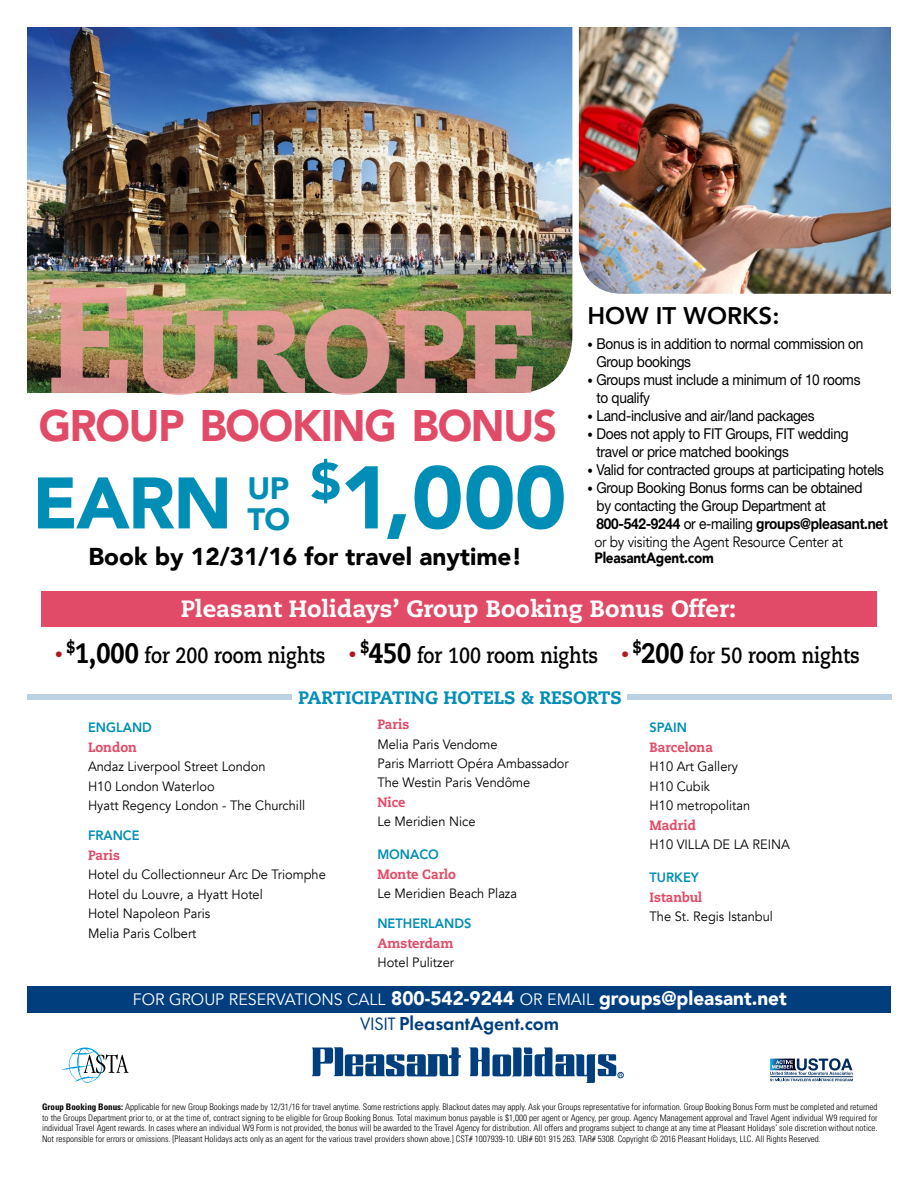
<style>
.page{position:relative;width:918px;height:1188px;background:#fff}
.page>*{position:absolute;margin:0;border:0;box-sizing:border-box;transform-origin:0 0}
.t1{font:800 150px "Caecilia LT Std";letter-spacing:-.03em;color:#ed9b9e}
.t2{font:900 87.75px "Avenir";color:#008eb6}
.t3{font:900 44.1px "Avenir";letter-spacing:-.03em;color:#e24b67;scale:.94 1}
.t4{font:900 30.9px/30.9px "Avenir";color:#008eb6}
.t5{font:900 24.3px "Avenir";color:#000}
.t6{font:800 24px "Avenir";color:#000}
.t7{font:800 23.7px "Caecilia LT Std";color:#fff}
.t8{font:700 21.9px "Caecilia LT Std";color:#000;scale:.85 1}
.t9{font:600 19.5px "Futura EFCEOP";color:#003e7e}
.t10{font:800 18px "Caecilia LT Std";color:#008eb6}
.t11{font:16.5px "Avenir";color:#fff}
.t12{font:15px/18px "Helvetica Neue LT Std";letter-spacing:-.02em;color:#000;scale:.91 1}
.t13{font:15px "Avenir";letter-spacing:-.02em;color:#000;scale:.9 1}
.t14{font:900 15px "Avenir";letter-spacing:-.02em;color:#000;scale:.9 1}
.t15{font:13.5px/19.5px "Avenir";color:#000;scale:.95 1}
.t16{font:800 13.5px "Caecilia LT Std";color:#e24b67;scale:.95 1}
.t17{font:800 13.5px "Avenir";color:#008eb6;scale:.95 1}
.t18{font:300 condensed 9px/10.5px "Univers LT Std";color:#000;text-align:justify}
.s1{font-stretch:condensed;font-size:12px}
.s2{font-weight:700}
.s3{font-size:72px}
.s4{font-size:16.35px;color:#ac191e}
.s5{font-weight:800;font-size:28.05px}
.s6{font-weight:900;font-size:19.5px}
.s7{font-family:"Futura Std";font-weight:400;font-size:16.5px}
</style>
<div class="page">
<img style="left:27px;top:27px;width:545px;height:366px">
<div style="left:27px;top:986px;width:864px;height:27px;background:#003e7e"></div>
<img style="left:579px;top:27px;width:312px;height:267px">
<svg style="left:311px;top:1047px;width:150px;height:29px"></svg>
<svg style="left:469px;top:1047px;width:155px;height:36px"></svg>
<svg style="left:770px;top:1058px;width:83px;height:24px"></svg>
<div style="left:42px;top:591px;width:835px;height:36px;background:#e24b67"></div>
<div style="left:27px;top:694px;width:265px;height:5px;background:#bcd2e3"></div>
<div style="left:627px;top:694px;width:264px;height:5px;background:#bcd2e3"></div>
<svg style="left:62px;top:1048px;width:67px;height:35px"></svg>
<h1 class="t1" style="left:45px;top:247px;width:494px">Europe</h1>
<h3 class="t6" style="left:588px;top:297px;width:193px">HOW IT WORKS:</h3>
<h3 class="t12" style="left:597px;top:334px;width:295px;text-indent:-9px"><span class="s1">•</span> Bonus is in addition to normal commission on<br>Group bookings</h3>
<h3 class="t12" style="left:597px;top:370px;width:292px;text-indent:-9px"><span class="s1">•</span> Groups must include a minimum of 10 rooms to qualify</h3>
<h3 class="t12" style="left:588px;top:406px;width:251px"><span class="s1">•</span> Land-inclusive and air/land packages</h3>
<h3 class="t12" style="left:597px;top:424px;width:278px;text-indent:-9px"><span class="s1">•</span> Does not apply to FIT Groups, FIT wedding travel or price matched bookings</h3>
<h3 class="t12" style="left:588px;top:460px;width:327px"><span class="s1">•</span> Valid for contracted groups at participating hotels</h3>
<h3 class="t12" style="left:597px;top:478px;width:322px;text-indent:-9px"><span class="s1">•</span> Group Booking Bonus forms can be obtained<br>by contacting the Group Department at<br><span class="s2">800-542-9244</span> or e-mailing <span class="s2">groups@pleasant.net</span></h3>
<h3 class="t13" style="left:595px;top:533px;width:277px">or by visiting the Agent Resource Center at</h3>
<h3 class="t14" style="left:594px;top:545px;width:134px">PleasantAgent.com</h3>
<h3 class="t3" style="left:39px;top:388px;width:553px">GROUP BOOKING BONUS</h3>
<h2 class="t2" style="left:32px;top:423px;width:536px"><span class="s3">EARN</span> <sup>$</sup>1,000</h2>
<h3 class="t4" style="left:247px;top:472px;width:44px">UP<br>TO</h3>
<h3 class="t5" style="left:89px;top:536px;width:435px">Book by 12/31/16 for travel anytime!</h3>
<h3 class="t7" style="left:181px;top:594px;width:557px">Pleasant Holidays’ Group Booking Bonus Offer:</h3>
<h3 class="t8" style="left:55px;top:642px;width:948px"><span class="s4">•</span> <sup>$</sup><span class="s5">1,000</span> for 200 room nights <span class="s4">•</span> <sup>$</sup><span class="s5">450</span> for 100 room nights <span class="s4">•</span> <sup>$</sup><span class="s5">200</span> for 50 room nights</h3>
<h3 class="t10" style="left:298px;top:687px;width:325px">PARTICIPATING HOTELS &amp; RESORTS</h3>
<h3 class="t17" style="left:650px;top:717px;width:41px">SPAIN</h3>
<h3 class="t16" style="left:650px;top:739px;width:68px">Barcelona</h3>
<h3 class="t15" style="left:650px;top:757px;width:107px">H10 Art Gallery<br>H10 Cubik<br>H10 metropolitan</h3>
<h3 class="t16" style="left:650px;top:817px;width:50px">Madrid</h3>
<h3 class="t15" style="left:650px;top:835px;width:149px">H10 VILLA DE LA REINA</h3>
<h3 class="t17" style="left:650px;top:867px;width:54px">TURKEY</h3>
<h3 class="t16" style="left:650px;top:889px;width:57px">Istanbul</h3>
<h3 class="t15" style="left:650px;top:907px;width:131px">The St. Regis Istanbul</h3>
<h3 class="t16" style="left:377px;top:716px;width:35px">Paris</h3>
<h3 class="t15" style="left:377px;top:734px;width:203px">Melia Paris Vendome<br>Paris Marriott Opéra Ambassador<br>The Westin Paris Vendôme</h3>
<h3 class="t16" style="left:377px;top:794px;width:31px">Nice</h3>
<h3 class="t15" style="left:377px;top:812px;width:105px">Le Meridien Nice</h3>
<h3 class="t17" style="left:377px;top:844px;width:66px">MONACO</h3>
<h3 class="t16" style="left:377px;top:866px;width:84px">Monte Carlo</h3>
<h3 class="t15" style="left:377px;top:884px;width:149px">Le Meridien Beach Plaza</h3>
<h3 class="t17" style="left:377px;top:913px;width:100px">NETHERLANDS</h3>
<h3 class="t16" style="left:377px;top:935px;width:82px">Amsterdam</h3>
<h3 class="t15" style="left:377px;top:953px;width:82px">Hotel Pulitzer</h3>
<h3 class="t11" style="left:133px;top:989px;width:655px">FOR GROUP RESERVATIONS CALL <span class="s6">800-542-9244</span> OR EMAIL <span class="s6">groups@pleasant.net</span></h3>
<h3 class="t9" style="left:360px;top:1011px;width:201px"><span class="s7">VISIT</span> PleasantAgent.com</h3>
<h3 class="t17" style="left:88px;top:717px;width:69px">ENGLAND</h3>
<h3 class="t16" style="left:88px;top:739px;width:53px">London</h3>
<h3 class="t15" style="left:88px;top:757px;width:230px">Andaz Liverpool Street London<br>H10 London Waterloo<br>Hyatt Regency London - The Churchill</h3>
<h3 class="t17" style="left:88px;top:825px;width:56px">FRANCE</h3>
<h3 class="t16" style="left:88px;top:847px;width:35px">Paris</h3>
<h3 class="t15" style="left:88px;top:865px;width:252px">Hotel du Collectionneur Arc De Triomphe<br>Hotel du Louvre, a Hyatt Hotel<br>Hotel Napoleon Paris<br>Melia Paris Colbert</h3>
<p class="t18" style="left:42px;top:1102px;width:837px"><span class="s2">Group Booking Bonus:</span> Applicable for new Group Bookings made by 12/31/16 for travel anytime. Some restrictions apply. Blackout dates may apply. Ask your Groups representative for information. Group Booking Bonus Form must be completed and returned to the Groups Department prior to, or at the time of, contract signing to be eligible for Group Booking Bonus. Total maximum bonus payable is $1,000 per agent or Agency, per group. Agency Management approval and Travel Agent individual W9 required for individual Travel Agent rewards. In cases where an individual W9 Form is not provided, the bonus will be awarded to the Travel Agency for distribution. All offers and programs subject to change at any time at Pleasant Holidays’ sole discretion without notice.<br>Not responsible for errors or omissions. [Pleasant Holidays acts only as an agent for the various travel providers shown above.] CST# 1007939-10. UBI# 601 915 263. TAR# 5308. Copyright © 2016 Pleasant Holidays, LLC. All Rights Reserved.</p>
</div>
